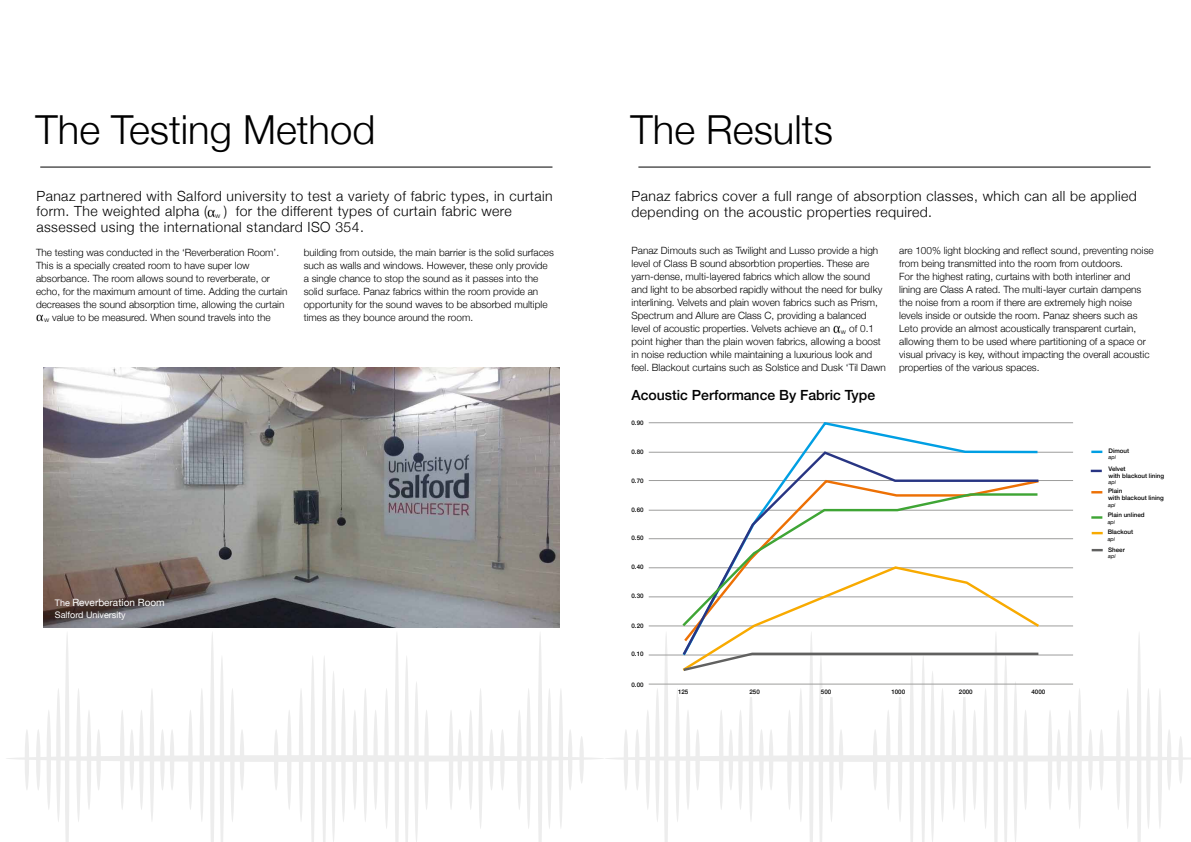
<style>
.page{position:relative;width:1191px;height:842px;background:#fff}
.page>*{position:absolute;margin:0;border:0;box-sizing:border-box;transform-origin:0 0}
.t1{font:300 40px "Helvetica Neue";color:#000}
.t2{font:300 14px/15.5px "Helvetica Neue";letter-spacing:.03em;color:#000}
.t3{font:500 14px "Helvetica Neue";color:#000}
.t4{font:300 10px/13px "Helvetica Neue";color:#000}
.t5{font:10px "Helvetica Neue";color:#fff}
.t6{font:9px "Helvetica Neue";color:#fff}
.t7{font:300 7px "Helvetica Neue";color:#000}
.t8{font:500 6.2px/6.6px "Helvetica Neue";color:#000}
.t9{font:italic 5.5px "Helvetica Neue";color:#000}
.s1{color:#fff}
.s2{font-size:9px}
</style>
<div class="page">
<svg style="left:208px;top:210px;width:7px;height:7px"></svg>
<img style="left:44px;top:367px;width:515px;height:260px">
<hr style="left:40px;top:167px;width:512px;height:1px;background:#000">
<hr style="left:638px;top:167px;width:512px;height:1px;background:#000">
<div style="left:5px;top:755px;width:599px;height:7px;background:#ededed;border-radius:50%"></div>
<svg style="left:538px;top:634px;width:4px;height:208px"></svg>
<svg style="left:210px;top:632px;width:4px;height:210px"></svg>
<svg style="left:65px;top:634px;width:4px;height:208px"></svg>
<div style="left:526px;top:688px;width:5px;height:141px;background:#ededed;border-radius:50%"></div>
<hr style="left:547px;top:688px;width:4px;height:141px;background:#ededed;border-radius:50%">
<div style="left:558px;top:688px;width:5px;height:141px;background:#ededed;border-radius:50%"></div>
<div style="left:478px;top:688px;width:5px;height:141px;background:#ededed;border-radius:50%"></div>
<div style="left:384px;top:688px;width:5px;height:141px;background:#ededed;border-radius:50%"></div>
<hr style="left:517px;top:710px;width:4px;height:100px;background:#ededed;border-radius:50%">
<div style="left:468px;top:710px;width:5px;height:100px;background:#ededed;border-radius:50%"></div>
<hr style="left:353px;top:710px;width:4px;height:100px;background:#ededed;border-radius:50%">
<hr style="left:287px;top:710px;width:4px;height:100px;background:#ededed;border-radius:50%">
<div style="left:139px;top:710px;width:5px;height:100px;background:#ededed;border-radius:50%"></div>
<hr style="left:120px;top:710px;width:4px;height:100px;background:#ededed;border-radius:50%">
<div style="left:188px;top:710px;width:5px;height:100px;background:#ededed;border-radius:50%"></div>
<hr style="left:87px;top:710px;width:4px;height:100px;background:#ededed;border-radius:50%">
<hr style="left:47px;top:710px;width:4px;height:100px;background:#ededed;border-radius:50%">
<div style="left:373px;top:710px;width:5px;height:100px;background:#ededed;border-radius:50%"></div>
<hr style="left:449px;top:710px;width:4px;height:100px;background:#ededed;border-radius:50%">
<div style="left:424px;top:710px;width:5px;height:100px;background:#ededed;border-radius:50%"></div>
<hr style="left:568px;top:729px;width:4px;height:61px;background:#ededed;border-radius:50%">
<hr style="left:500px;top:729px;width:4px;height:61px;background:#ededed;border-radius:50%">
<div style="left:579px;top:736px;width:5px;height:48px;background:#ededed;border-radius:50%"></div>
<hr style="left:489px;top:729px;width:4px;height:61px;background:#ededed;border-radius:50%">
<div style="left:457px;top:729px;width:5px;height:61px;background:#ededed;border-radius:50%"></div>
<hr style="left:274px;top:729px;width:4px;height:61px;background:#ededed;border-radius:50%">
<div style="left:160px;top:729px;width:5px;height:61px;background:#ededed;border-radius:50%"></div>
<hr style="left:170px;top:729px;width:4px;height:61px;background:#ededed;border-radius:50%">
<div style="left:96px;top:729px;width:5px;height:61px;background:#ededed;border-radius:50%"></div>
<hr style="left:36px;top:729px;width:4px;height:61px;background:#ededed;border-radius:50%">
<hr style="left:25px;top:729px;width:4px;height:61px;background:#ededed;border-radius:50%">
<hr style="left:130px;top:729px;width:4px;height:61px;background:#ededed;border-radius:50%">
<hr style="left:240px;top:729px;width:4px;height:61px;background:#ededed;border-radius:50%">
<hr style="left:363px;top:688px;width:4px;height:134px;background:#ededed;border-radius:50%">
<div style="left:341px;top:688px;width:5px;height:134px;background:#ededed;border-radius:50%"></div>
<div style="left:230px;top:688px;width:5px;height:134px;background:#ededed;border-radius:50%"></div>
<div style="left:76px;top:688px;width:5px;height:134px;background:#ededed;border-radius:50%"></div>
<div style="left:56px;top:688px;width:5px;height:134px;background:#ededed;border-radius:50%"></div>
<hr style="left:299px;top:688px;width:4px;height:134px;background:#ededed;border-radius:50%">
<hr style="left:200px;top:688px;width:4px;height:134px;background:#ededed;border-radius:50%">
<hr style="left:150px;top:688px;width:4px;height:134px;background:#ededed;border-radius:50%">
<svg style="left:311px;top:657px;width:4px;height:185px"></svg>
<svg style="left:220px;top:658px;width:4px;height:184px"></svg>
<svg style="left:395px;top:635px;width:24px;height:207px"></svg>
<svg style="left:322px;top:657px;width:14px;height:185px"></svg>
<svg style="left:37px;top:314px;width:7px;height:8px"></svg>
<svg style="left:833px;top:326px;width:7px;height:7px"></svg>
<hr style="left:648px;top:422px;width:425px;height:1px;background:#9d9d9c">
<hr style="left:648px;top:452px;width:425px;height:1px;background:#9d9d9c">
<hr style="left:648px;top:480px;width:425px;height:1px;background:#9d9d9c">
<hr style="left:648px;top:510px;width:425px;height:1px;background:#9d9d9c">
<hr style="left:648px;top:538px;width:425px;height:1px;background:#9d9d9c">
<svg style="left:680px;top:422px;width:360px;height:28px"></svg>
<svg style="left:1091px;top:451px;width:11px;height:2px"></svg>
<svg style="left:1090px;top:470px;width:11px;height:2px"></svg>
<svg style="left:1091px;top:491px;width:11px;height:2px"></svg>
<svg style="left:1091px;top:516px;width:11px;height:3px"></svg>
<svg style="left:1091px;top:532px;width:11px;height:2px"></svg>
<svg style="left:1091px;top:549px;width:11px;height:2px"></svg>
<svg style="left:680px;top:450px;width:360px;height:42px"></svg>
<svg style="left:680px;top:492px;width:360px;height:71px"></svg>
<svg style="left:605px;top:563px;width:586px;height:279px"></svg>
<h1 class="t1" style="left:36px;top:97px;width:341px">The Testing Method</h1>
<h1 class="t1" style="left:630px;top:97px;width:204px">The Results</h1>
<h2 class="t2" style="left:631px;top:187px;width:507px;line-height:16px">Panaz fabrics cover a full range of absorption classes, which can all be applied depending on the acoustic properties required.</h2>
<h2 class="t2" style="left:36px;top:187px;width:518px">Panaz partnered with Salford university to test a variety of fabric types, in curtain form. The weighted alpha ( <sub>w</sub> )<span class="s1">)</span> for the different types of curtain fabric were assessed using the international standard ISO 354.</h2>
<p class="t4" style="left:36px;top:245px;width:253px">The testing was conducted in the ‘Reverberation Room’.<br>This is a specially created room to have super low absorbance. The room allows sound to reverberate, or echo, for the maximum amount of time. Adding the curtain decreases the sound absorption time, allowing the curtain <span class="s1">αw</span> value to be measured. When sound travels into the</p>
<p class="t4" style="left:304px;top:245px;width:252px">building from outside, the main barrier is the solid surfaces such as walls and windows. However, these only provide a single chance to stop the sound as it passes into the solid surface. Panaz fabrics within the room provide an opportunity for the sound waves to be absorbed multiple times as they bounce around the room.</p>
<p class="t7" style="left:44px;top:314px;width:7px">w</p>
<p class="t5" style="left:55px;top:595px;width:111px"><span class="s2">The</span> Reverberation Room</p>
<p class="t6" style="left:55px;top:608px;width:72px">Salford University</p>
<p class="t4" style="left:631px;top:243px;width:256px">Panaz Dimouts such as Twilight and Lusso provide a high level of Class B sound absorbtion properties. These are yarn-dense, multi-layered fabrics which allow the sound and light to be absorbed rapidly without the need for bulky interlining. Velvets and plain woven fabrics such as Prism, Spectrum and Allure are Class C, providing a balanced level of acoustic properties. Velvets achieve an <span class="s1">αw</span> of 0.1 point higher than the plain woven fabrics, allowing a boost in noise reduction while maintaining a luxurious look and feel. Blackout curtains such as Solstice and Dusk ‘Til Dawn</p>
<p class="t4" style="left:899px;top:243px;width:256px">are 100% light blocking and reflect sound, preventing noise from being transmitted into the room from outdoors.<br>For the highest rating, curtains with both interliner and lining are Class A rated. The multi-layer curtain dampens the noise from a room if there are extremely high noise levels inside or outside the room. Panaz sheers such as Leto provide an almost acoustically transparent curtain, allowing them to be used where partitioning of a space or visual privacy is key, without impacting the overall acoustic properties of the various spaces.</p>
<p class="t7" style="left:841px;top:326px;width:7px">w</p>
<h2 class="t3" style="left:631px;top:383px;width:245px">Acoustic Performance By Fabric Type</h2>
<p class="t8" style="left:631px;top:419px;width:14px">0.90</p>
<p class="t8" style="left:631px;top:448px;width:14px">0.80</p>
<p class="t8" style="left:631px;top:477px;width:14px">0.70</p>
<p class="t8" style="left:631px;top:506px;width:14px">0.60</p>
<p class="t8" style="left:631px;top:534px;width:14px">0.50</p>
<p class="t8" style="left:631px;top:563px;width:14px">0.40</p>
<p class="t8" style="left:631px;top:592px;width:14px">0.30</p>
<p class="t8" style="left:631px;top:622px;width:14px">0.20</p>
<p class="t8" style="left:631px;top:650px;width:14px">0.10</p>
<p class="t8" style="left:631px;top:681px;width:14px">0.00</p>
<p class="t8" style="left:678px;top:688px;width:12px">125</p>
<p class="t8" style="left:749px;top:688px;width:12px">250</p>
<p class="t8" style="left:821px;top:688px;width:12px">500</p>
<p class="t8" style="left:891px;top:688px;width:15px">1000</p>
<p class="t8" style="left:959px;top:688px;width:15px">2000</p>
<p class="t8" style="left:1031px;top:688px;width:15px">4000</p>
<p class="t8" style="left:1108px;top:447px;width:22px">Dimout</p>
<p class="t9" style="left:1108px;top:453px;width:9px">api</p>
<p class="t8" style="left:1108px;top:465px;width:57px">Velvet<br>with blackout lining</p>
<p class="t9" style="left:1108px;top:478px;width:9px">api</p>
<p class="t8" style="left:1108px;top:487px;width:57px">Plain<br>with blackout lining</p>
<p class="t9" style="left:1108px;top:501px;width:9px">api</p>
<p class="t8" style="left:1108px;top:546px;width:18px">Sheer</p>
<p class="t9" style="left:1108px;top:552px;width:9px">api</p>
<p class="t8" style="left:1107px;top:511px;width:38px">Plain unlined</p>
<p class="t9" style="left:1107px;top:518px;width:9px">api</p>
<p class="t8" style="left:1107px;top:528px;width:27px">Blackout</p>
<p class="t9" style="left:1107px;top:535px;width:9px">api</p>
</div>
